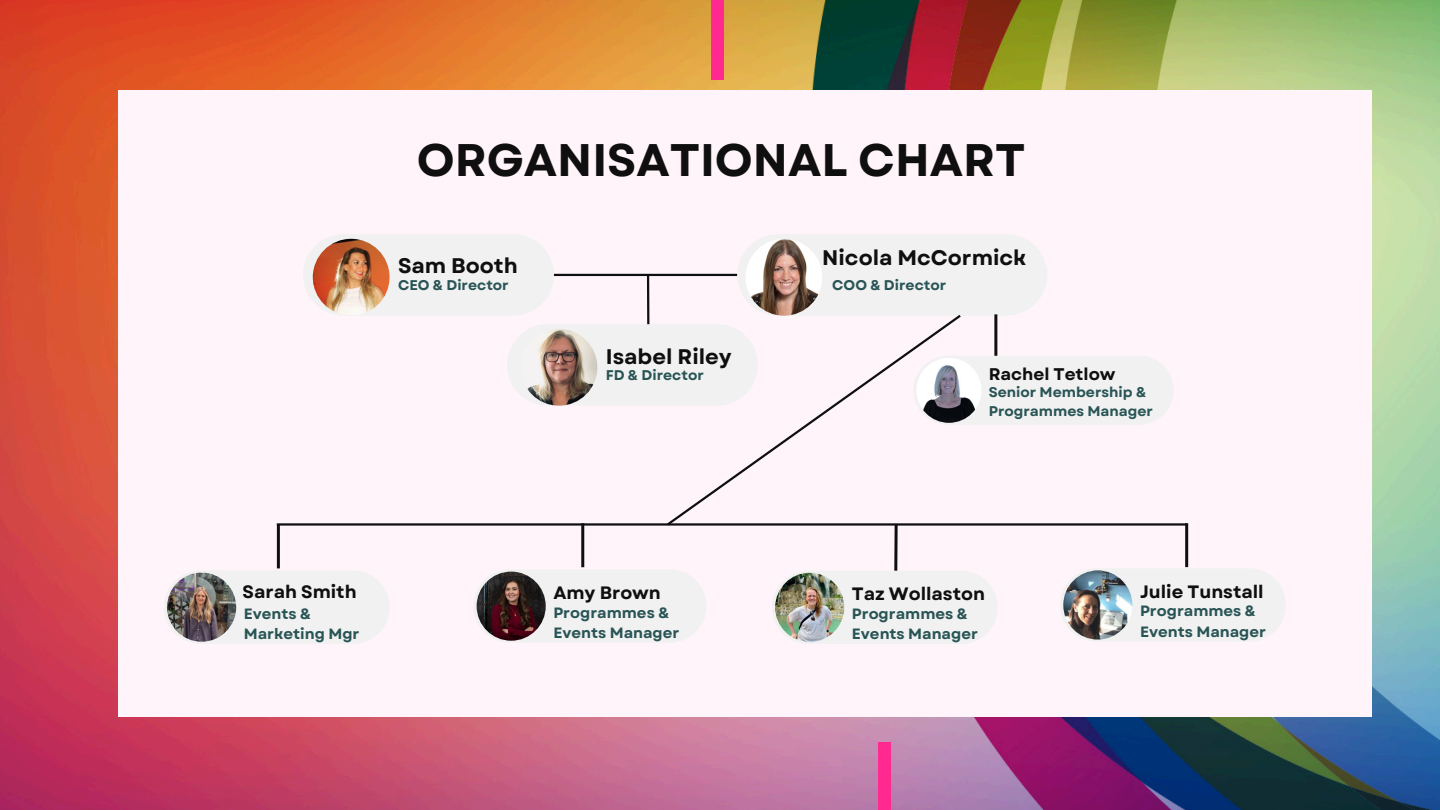
<style>
.page{position:relative;width:1440px;height:810px;background:#fff}
.page>*{position:absolute;margin:0;border:0;box-sizing:border-box;transform-origin:0 0}
.t1{font:700 45.6px "Garet";color:#100f0f}
.t2{font:700 21.1px "Garet";color:#100f0f}
.t3{font:700 17.9px "Garet";color:#100f0f}
.t4{font:700 16.9px "Garet";color:#100f0f}
.t5{font:700 14.9px/20.2px "Garet";color:#295455}
.t6{font:700 14.1px/19px "Garet";color:#295455}
</style>
<div class="page">
<img style="left:0;top:0;width:1440px;height:810px">
<div style="left:118px;top:90px;width:1254px;height:627px;background:#fff4f9"></div>
<hr style="left:1185px;top:523px;width:3px;height:44px;background:#100f0f">
<svg style="left:474px;top:570px;width:232px;height:73px"></svg>
<img style="left:477px;top:572px;width:69px;height:69px;border-radius:50%">
<svg style="left:164px;top:571px;width:226px;height:73px"></svg>
<img style="left:167px;top:573px;width:69px;height:69px;border-radius:50%">
<div style="left:712px;top:0;width:12px;height:80px;background:#ff2990"></div>
<svg style="left:303px;top:234px;width:251px;height:82px"></svg>
<img style="left:313px;top:239px;width:77px;height:77px;border-radius:50%">
<hr style="left:554px;top:274px;width:183px;height:2px;background:#100f0f">
<hr style="left:277px;top:523px;width:910px;height:3px;background:#100f0f">
<div style="left:737px;top:234px;width:310px;height:82px;background:#f1f1f1"></div>
<img style="left:746px;top:239px;width:76px;height:77px;border-radius:50%">
<svg style="left:665px;top:313px;width:298px;height:213px"></svg>
<div style="left:879px;top:742px;width:12px;height:68px;background:#ff2990"></div>
<hr style="left:277px;top:524px;width:3px;height:44px;background:#100f0f">
<hr style="left:581px;top:523px;width:3px;height:44px;background:#100f0f">
<svg style="left:507px;top:324px;width:251px;height:82px"></svg>
<img style="left:521px;top:329px;width:76px;height:77px;border-radius:50%">
<hr style="left:647px;top:275px;width:2px;height:49px;background:#100f0f">
<svg style="left:772px;top:521px;width:226px;height:123px"></svg>
<img style="left:775px;top:573px;width:69px;height:69px;border-radius:50%">
<svg style="left:1060px;top:569px;width:226px;height:72px"></svg>
<img style="left:1063px;top:570px;width:69px;height:70px;border-radius:50%">
<svg style="left:913px;top:356px;width:261px;height:69px"></svg>
<img style="left:916px;top:358px;width:65px;height:65px;border-radius:50%">
<hr style="left:994px;top:314px;width:3px;height:42px;background:#100f0f">
<p class="t1" style="left:417px;top:127px;width:610px">ORGANISATIONAL CHART</p>
<p class="t2" style="left:398px;top:251px;width:121px">Sam Booth</p>
<p class="t6" style="left:398px;top:275px;width:112px">CEO &amp; Director</p>
<p class="t2" style="left:822px;top:243px;width:206px">Nicola McCormick</p>
<p class="t6" style="left:832px;top:275px;width:115px">COO &amp; Director</p>
<p class="t2" style="left:606px;top:341px;width:127px">Isabel Riley</p>
<h2 class="t6" style="left:606px;top:366px;width:99px">FD &amp; Director</h2>
<h3 class="t4" style="left:989px;top:362px;width:128px">Rachel Tetlow</h3>
<p class="t6" style="left:989px;top:383px;width:166px">Senior Membership &amp;<br>Programmes Manager</p>
<h3 class="t3" style="left:243px;top:579px;width:116px">Sarah Smith</h3>
<p class="t5" style="left:244px;top:603px;width:117px">Events &amp;<br>Marketing Mgr</p>
<p class="t3" style="left:553px;top:580px;width:109px">Amy Brown</p>
<h3 class="t5" style="left:553px;top:602px;width:128px">Programmes &amp;<br>Events Manager</h3>
<h3 class="t3" style="left:852px;top:581px;width:135px">Taz Wollaston</h3>
<p class="t5" style="left:852px;top:604px;width:128px">Programmes &amp;<br>Events Manager</p>
<h3 class="t3" style="left:1140px;top:579px;width:125px">Julie Tunstall</h3>
<p class="t5" style="left:1140px;top:601px;width:128px">Programmes &amp;<br>Events Manager</p>
</div>
